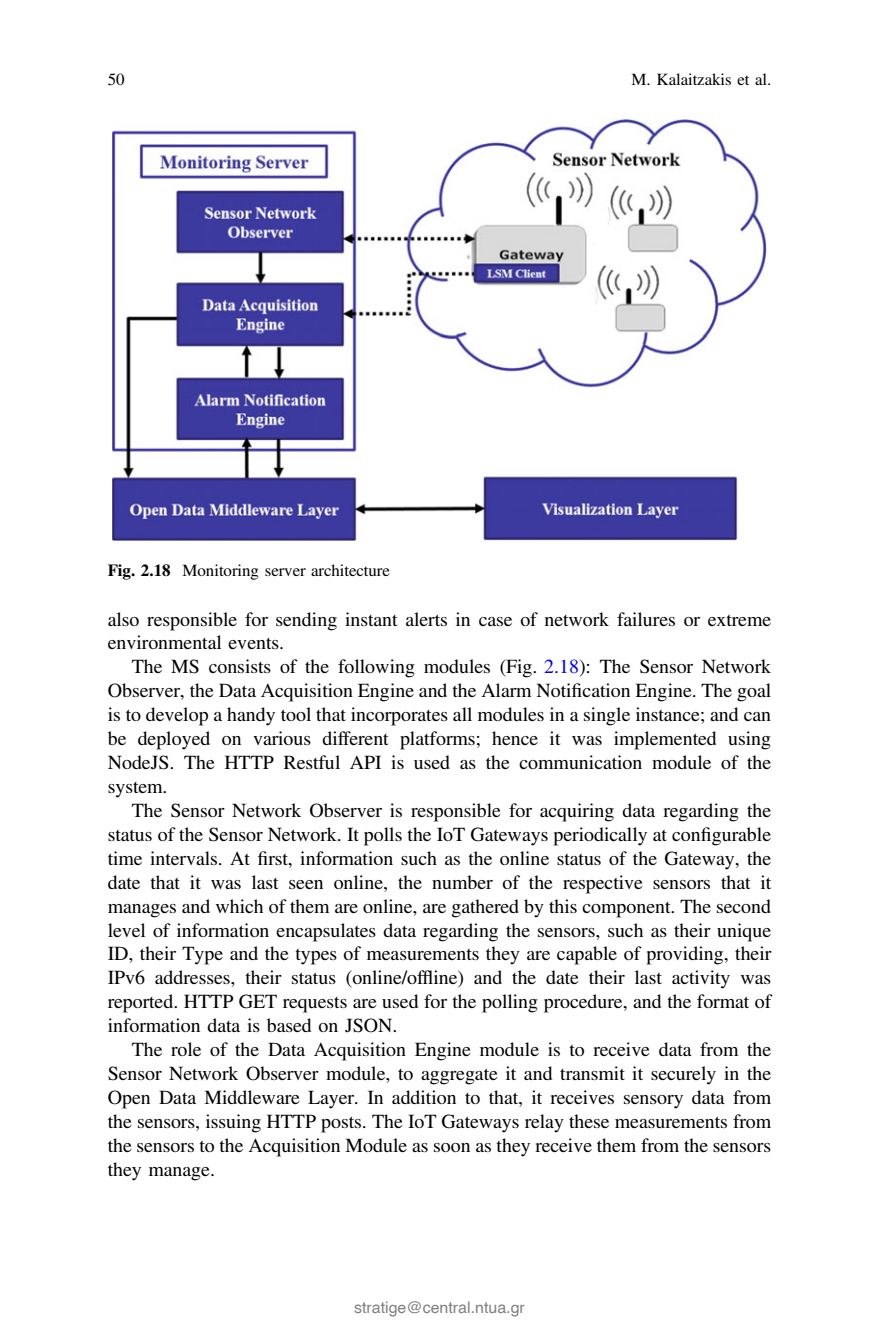
<style>
.page{position:relative;width:879px;height:1333px;background:#fff}
.page>*{position:absolute;margin:0;border:0;box-sizing:border-box;transform-origin:0 0}
.t1{font:20px/23.8px "Vcsldw Blkkvf Whcxym Adv TT5 ada 87 cc";color:#000;text-align:justify}
.t2{font:17px "Vcsldw Blkkvf Whcxym Adv TT5 ada 87 cc";color:#000}
.t3{font:16px "Helvetica";color:#808080}
.s1{font-family:"Grsnvr Dldrcq Xscdjp Adv T Teeee 58 d 9.B"}
.s2{color:#00f}
.s3{font-family:"Sbfqlb Bybtlm Yxcyvx Adv TT5 ada 87 cc+fb"}
.s4{font-family:"Dmwtyj Kclymw Ppwpyx Adv GTIMES R"}
</style>
<div class="page">
<img style="left:113px;top:119px;width:654px;height:421px">
<p class="t2" style="left:108px;top:73px;width:18px">50</p>
<p class="t2" style="left:631px;top:73px;width:141px">M. Kalaitzakis et al.</p>
<p class="t2" style="left:108px;top:565px;width:283px"><span class="s1">Fig. 2.18</span> Monitoring server architecture</p>
<p class="t1" style="left:108px;top:609px;width:665px">also responsible for sending instant alerts in case of network failures or extreme environmental events.</p>
<p class="t1" style="left:108px;top:656px;width:665px;text-indent:24px">The MS consists of the following modules (Fig. <span class="s2">2.18</span>): The Sensor Network Observer, the Data Acquisition Engine and the Alarm Noti<span class="s3">fi</span>cation Engine. The goal is to develop a handy tool that incorporates all modules in a single instance; and can be deployed on various different platforms; hence it was implemented using NodeJS. The HTTP Restful API is used as the communication module of the system.</p>
<p class="t1" style="left:108px;top:800px;width:665px;text-indent:24px">The Sensor Network Observer is responsible for acquiring data regarding the status of the Sensor Network. It polls the IoT Gateways periodically at con<span class="s3">fi</span>gurable time intervals. At <span class="s3">fi</span>rst, information such as the online status of the Gateway, the date that it was last seen online, the number of the respective sensors that it manages and which of them are online, are gathered by this component. The second level of information encapsulates data regarding the sensors, such as their unique ID, their Type and the types of measurements they are capable of providing, their IPv6 addresses, their status (online/of<span class="s4">fl</span>ine) and the date their last activity was reported. HTTP GET requests are used for the polling procedure, and the format of information data is based on JSON.</p>
<p class="t1" style="left:108px;top:1039px;width:665px;text-indent:24px">The role of the Data Acquisition Engine module is to receive data from the Sensor Network Observer module, to aggregate it and transmit it securely in the Open Data Middleware Layer. In addition to that, it receives sensory data from the sensors, issuing HTTP posts. The IoT Gateways relay these measurements from the sensors to the Acquisition Module as soon as they receive them from the sensors they manage.</p>
<p class="t3" style="left:354px;top:1297px;width:172px">stratige@central.ntua.gr</p>
</div>
